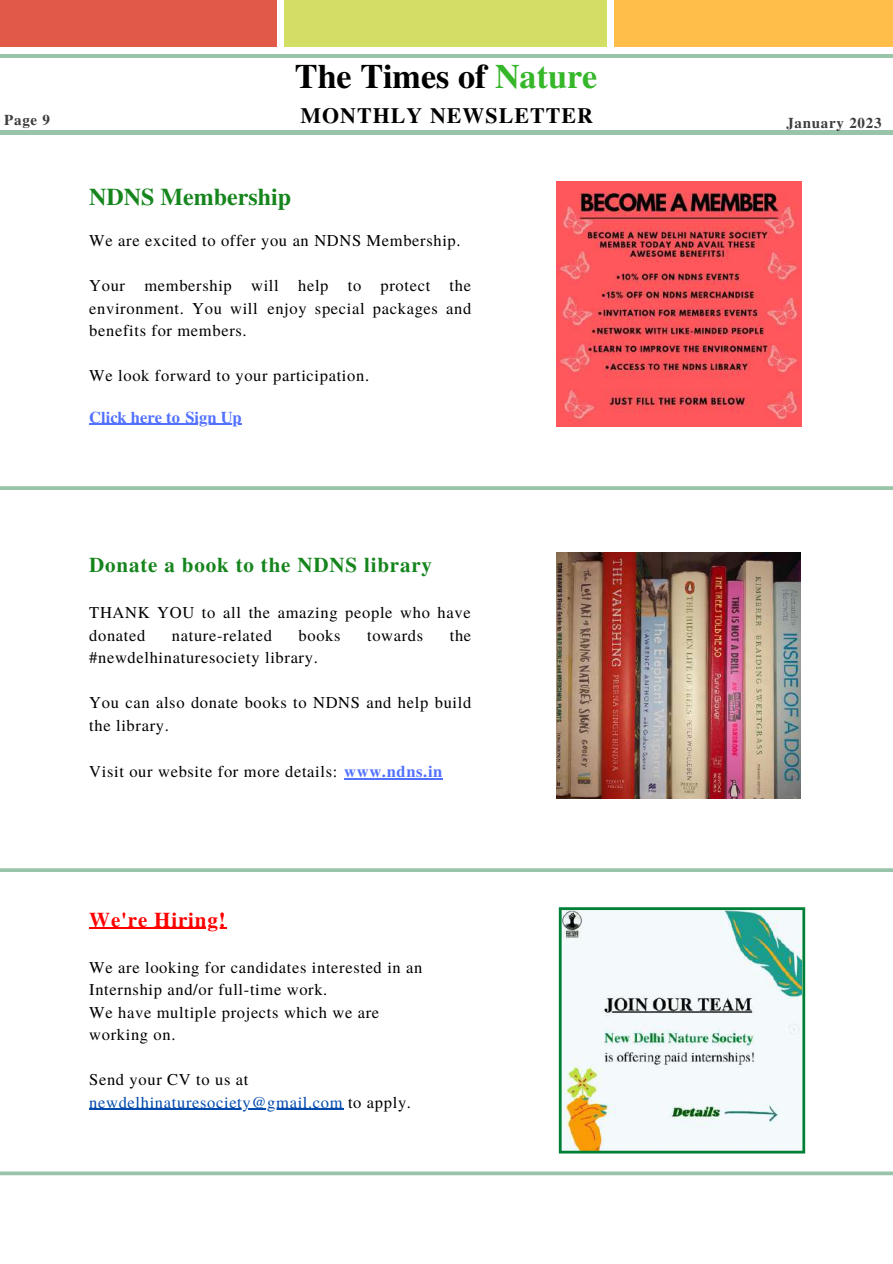
<style>
.page{position:relative;width:893px;height:1264px;background:#fff}
.page>*{position:absolute;margin:0;border:0;box-sizing:border-box;transform-origin:0 0}
.t1{font:700 34.2px "Te X Gyre Termes";color:#000}
.t2{font:700 24px "Te X Gyre Termes";color:#16851d}
.t3{font:700 21.9px "Te X Gyre Termes";letter-spacing:.05em;color:#000}
.t4{font:700 21px "Te X Gyre Termes";letter-spacing:.04em;color:#16851d}
.t5{font:700 21px "Te X Gyre Termes";letter-spacing:.04em;color:#f00}
.t6{font:16.5px/22.5px "Te X Gyre Termes";letter-spacing:.04em;color:#000}
.t7{font:16.5px/22.5px "Te X Gyre Termes";letter-spacing:.04em;color:#004aad}
.t8{font:700 16.5px "Te X Gyre Termes";color:#5271ff}
.t9{font:700 15px "Te X Gyre Termes";letter-spacing:.05em;color:#3d3d3d}
.s1{color:#35b729}
.s2{font-weight:700;color:#5271ff}
.s3{color:#000}
</style>
<div class="page">
<div style="left:0;top:0;width:276px;height:47px;background:#e05a47"></div>
<div style="left:284px;top:0;width:322px;height:47px;background:#d2df64"></div>
<div style="left:614px;top:0;width:278px;height:47px;background:#ffbd4a"></div>
<hr style="left:0;top:131px;width:892px;height:3px;background:#98c4a9">
<hr style="left:0;top:55px;width:892px;height:3px;background:#98c4a9">
<svg style="left:0;top:486px;width:892px;height:4px;background:#9dc7ad"></svg>
<img style="left:556px;top:182px;width:245px;height:245px">
<svg style="left:0;top:1171px;width:892px;height:4px;background:#a4cbb3"></svg>
<img style="left:556px;top:553px;width:244px;height:245px">
<svg style="left:0;top:868px;width:892px;height:4px;background:#9ec7ae"></svg>
<svg style="left:559px;top:907px;width:246px;height:246px;fill:#f4f9fc"></svg>
<hr style="left:89px;top:424px;width:153px;height:1px;background:#5271ff">
<hr style="left:344px;top:778px;width:99px;height:1px;background:#5271ff">
<hr style="left:89px;top:927px;width:138px;height:1px;background:#f00">
<hr style="left:89px;top:1108px;width:254px;height:1px;background:#004aad">
<p class="t9" style="left:4px;top:108px;width:47px">Page 9</p>
<h1 class="t1" style="left:295px;top:50px;width:304px">The Times of <span class="s1">Nature</span></h1>
<h3 class="t3" style="left:300px;top:98px;width:294px">MONTHLY NEWSLETTER</h3>
<h2 class="t2" style="left:89px;top:178px;width:203px">NDNS Membership</h2>
<p class="t6" style="left:89px;top:228px;width:373px">We are excited to offer you an NDNS Membership.</p>
<p class="t6" style="left:89px;top:273px;width:383px;text-align:justify">Your membership will help to protect the environment. You will enjoy special packages and benefits for members.</p>
<p class="t6" style="left:89px;top:363px;width:281px">We look forward to your participation.</p>
<p class="t8" style="left:89px;top:404px;width:154px">Click here to Sign Up</p>
<p class="t4" style="left:89px;top:548px;width:344px">Donate a book to the NDNS library</p>
<p class="t6" style="left:89px;top:600px;width:383px">THANK YOU to all the amazing people who have donated</p>
<p class="t6" style="left:172px;top:623px;width:102px">nature-related</p>
<p class="t6" style="left:298px;top:623px;width:43px">books</p>
<p class="t6" style="left:367px;top:623px;width:58px">towards</p>
<p class="t6" style="left:450px;top:623px;width:23px">the</p>
<p class="t6" style="left:89px;top:645px;width:230px">#newdelhinaturesociety library.</p>
<p class="t6" style="left:89px;top:690px;width:383px">You can also donate books to NDNS and help build the library.</p>
<p class="t6" style="left:89px;top:759px;width:354px">Visit our website for more details: <span class="s2">www.ndns.in</span></p>
<p class="t5" style="left:89px;top:903px;width:138px">We're Hiring!</p>
<p class="t6" style="left:89px;top:955px;width:335px">We are looking for candidates interested in an<br>Internship and/or full-time work.<br>We have multiple projects which we are working on.</p>
<p class="t7" style="left:89px;top:1067px;width:323px"><span class="s3">Send your CV to us at </span>newdelhinaturesociety@gmail.com <span class="s3">to apply.</span></p>
<p class="t9" style="left:786px;top:111px;width:97px">January 2023</p>
</div>
